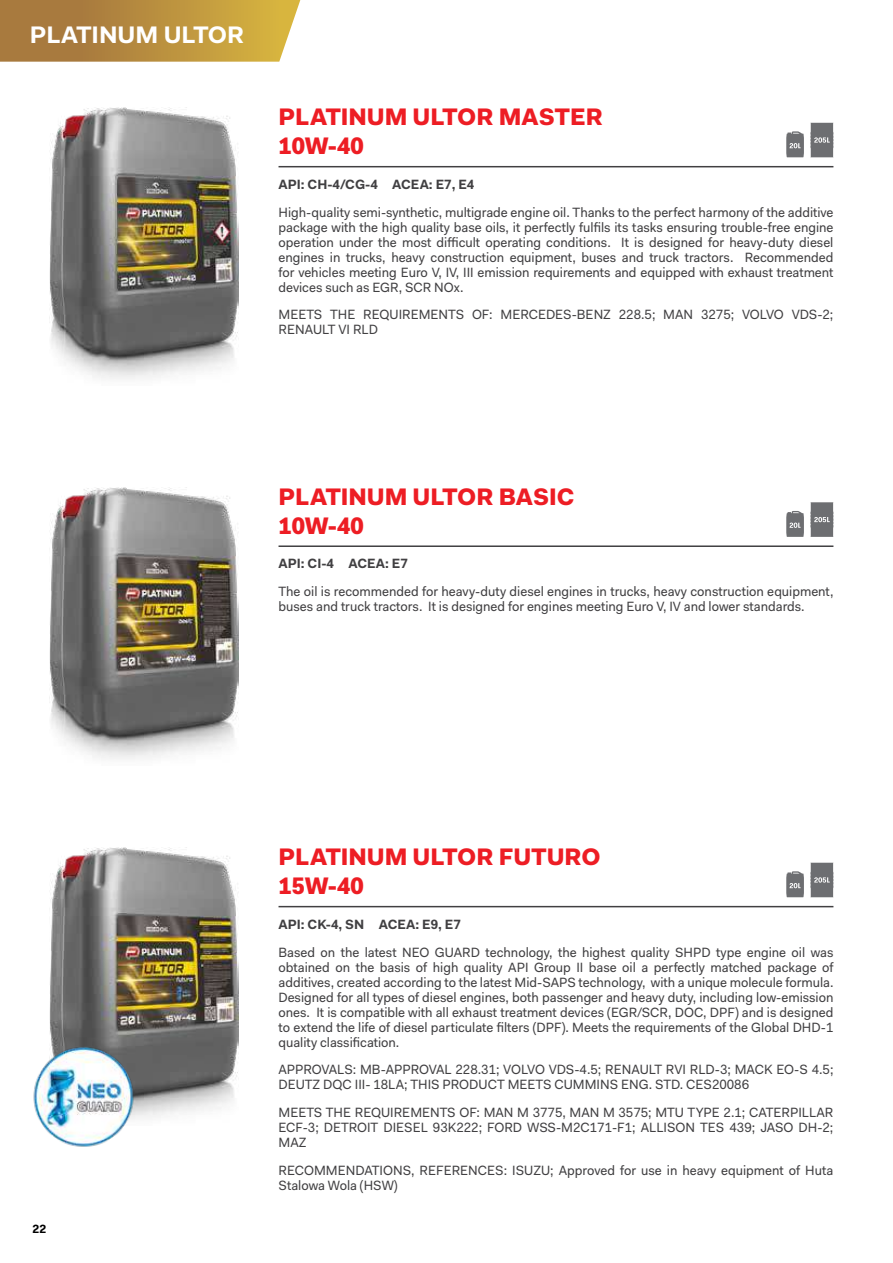
<style>
.page{position:relative;width:893px;height:1263px;background:#fff}
.page>*{position:absolute;margin:0;border:0;box-sizing:border-box;transform-origin:0 0}
.t1{font:900 24px/28.8px "Fakt Pro";color:#ed1d24}
.t2{font:700 24px "Fakt Pro";color:#fff}
.t3{font:13.5px/15px "Fakt Pro";color:#414042}
.t4{font:700 13.5px "Fakt Pro";color:#414042}
.t5{font:700 12px "Fakt Pro";color:#000}
</style>
<div class="page">
<hr style="left:279px;top:166px;width:554px;height:1px;background:#414042">
<hr style="left:279px;top:545px;width:554px;height:2px;background:#414042">
<hr style="left:279px;top:906px;width:554px;height:1px;background:#414042">
<img style="left:50px;top:848px;width:189px;height:269px">
<img style="left:50px;top:487px;width:189px;height:272px">
<img style="left:50px;top:108px;width:189px;height:271px">
<svg style="left:810px;top:123px;width:23px;height:34px"></svg>
<svg style="left:786px;top:131px;width:18px;height:26px"></svg>
<svg style="left:810px;top:502px;width:23px;height:35px"></svg>
<svg style="left:786px;top:511px;width:18px;height:26px"></svg>
<svg style="left:810px;top:863px;width:23px;height:34px"></svg>
<svg style="left:786px;top:871px;width:18px;height:26px"></svg>
<img style="left:33px;top:1028px;width:119px;height:119px">
<svg style="left:0;top:0;width:300px;height:62px;background:#bb9345"></svg>
<h1 class="t2" style="left:30px;top:19px;width:216px">PLATINUM ULTOR</h1>
<h1 class="t1" style="left:279px;top:103px;width:326px">PLATINUM ULTOR MASTER<br>10W-40</h1>
<p class="t4" style="left:279px;top:175px;width:197px">API: CH-4/CG-4 ACEA: E7, E4</p>
<p class="t3" style="left:279px;top:204px;width:556px;text-align:justify">High-quality semi-synthetic, multigrade engine oil. Thanks to the perfect harmony of the additive package with the high quality base oils, it perfectly fulfils its tasks ensuring trouble-free engine operation under the most difficult operating conditions. It is designed for heavy-duty diesel engines in trucks, heavy construction equipment, buses and truck tractors. Recommended for vehicles meeting Euro V, IV, III emission requirements and equipped with exhaust treatment devices such as EGR, SCR NOx.</p>
<p class="t3" style="left:279px;top:307px;width:556px">MEETS THE REQUIREMENTS OF: MERCEDES-BENZ 228.5; MAN 3275; VOLVO VDS-2;<br>RENAULT VI RLD</p>
<h1 class="t1" style="left:279px;top:482px;width:297px">PLATINUM ULTOR BASIC<br>10W-40</h1>
<p class="t4" style="left:279px;top:555px;width:131px">API: CI-4 ACEA: E7</p>
<p class="t3" style="left:279px;top:584px;width:556px">The oil is recommended for heavy-duty diesel engines in trucks, heavy construction equipment, buses and truck tractors. It is designed for engines meeting Euro V, IV and lower standards.</p>
<p class="t5" style="left:33px;top:1221px;width:15px">22</p>
<h1 class="t1" style="left:279px;top:842px;width:324px">PLATINUM ULTOR FUTURO<br>15W-40</h1>
<p class="t4" style="left:279px;top:915px;width:184px">API: CK-4, SN ACEA: E9, E7</p>
<p class="t3" style="left:279px;top:944px;width:556px;text-align:justify">Based on the latest NEO GUARD technology, the highest quality SHPD type engine oil was obtained on the basis of high quality API Group II base oil a perfectly matched package of additives, created according to the latest Mid-SAPS technology, with a unique molecule formula.<br>Designed for all types of diesel engines, both passenger and heavy duty, including low-emission ones. It is compatible with all exhaust treatment devices (EGR/SCR, DOC, DPF) and is designed to extend the life of diesel particulate filters (DPF). Meets the requirements of the Global DHD-1 quality classification.</p>
<p class="t3" style="left:279px;top:1062px;width:556px">APPROVALS: MB-APPROVAL 228.31; VOLVO VDS-4.5; RENAULT RVI RLD-3; MACK EO-S 4.5;<br>DEUTZ DQC III- 18LA; THIS PRODUCT MEETS CUMMINS ENG. STD. CES20086</p>
<p class="t3" style="left:279px;top:1105px;width:556px;text-align:justify">MEETS THE REQUIREMENTS OF: MAN M 3775, MAN M 3575; MTU TYPE 2.1; CATERPILLAR ECF-3; DETROIT DIESEL 93K222; FORD WSS-M2C171-F1; ALLISON TES 439; JASO DH-2; MAZ</p>
<p class="t3" style="left:279px;top:1163px;width:556px">RECOMMENDATIONS, REFERENCES: ISUZU; Approved for use in heavy equipment of Huta<br>Stalowa Wola (HSW)</p>
</div>
